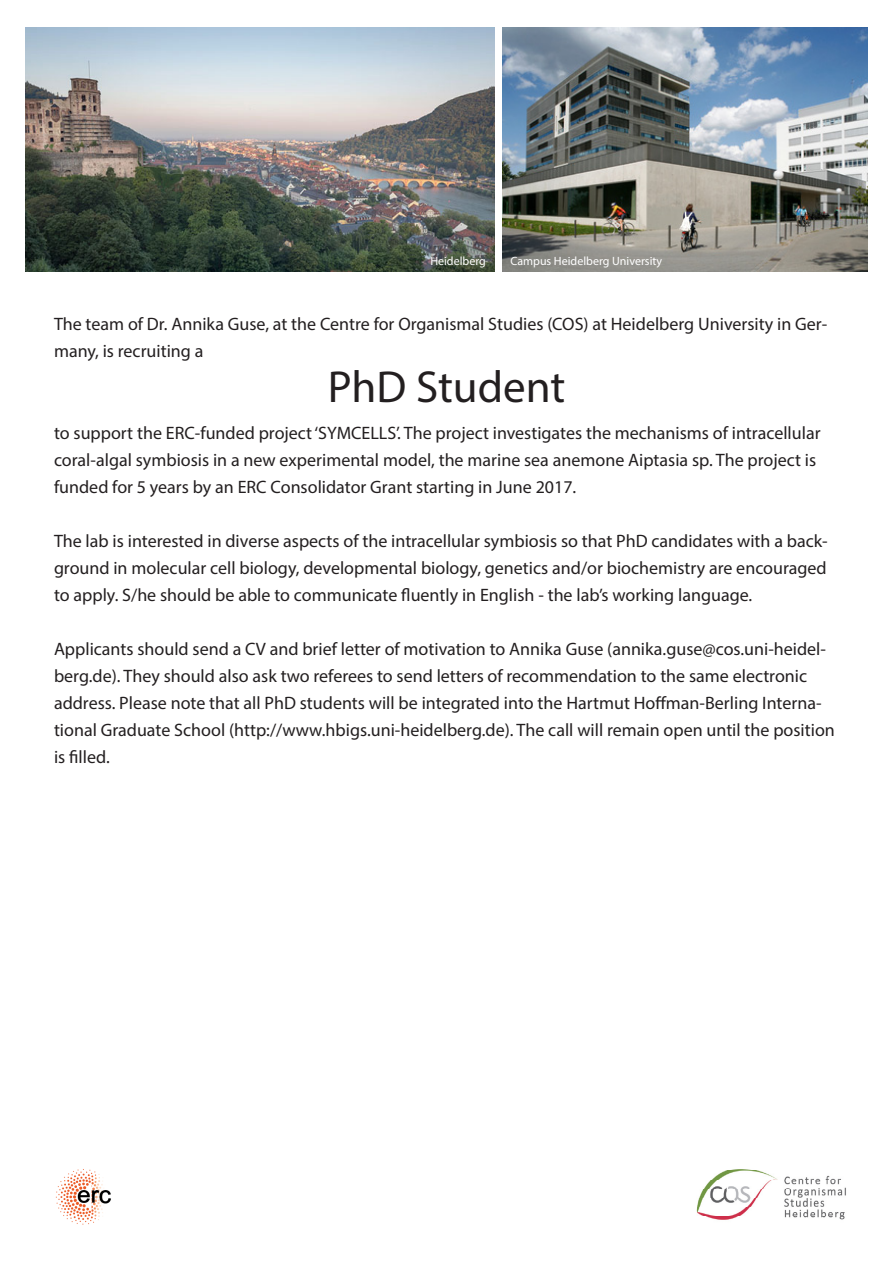
<style>
.page{position:relative;width:893px;height:1263px;background:#fff}
.page>*{position:absolute;margin:0;border:0;box-sizing:border-box;transform-origin:0 0}
.t1{font:45px "Myriad Pro";color:#231f20}
.t2{font:18px/27px "Myriad Pro";color:#231f20}
.t3{font:12px "Myriad Pro";color:#fff}
</style>
<div class="page">
<img style="left:26px;top:28px;width:469px;height:243px">
<img style="left:502px;top:28px;width:365px;height:243px">
<img style="left:696px;top:1169px;width:150px;height:51px">
<img style="left:55px;top:1169px;width:56px;height:56px">
<p class="t3" style="left:430px;top:253px;width:57px">Heidelberg</p>
<p class="t3" style="left:510px;top:253px;width:153px">Campus Heidelberg University</p>
<p class="t2" style="left:54px;top:310px;width:775px">The team of Dr. Annika Guse, at the Centre for Organismal Studies (COS) at Heidelberg University in Ger&shy;many, is recruiting a</p>
<p class="t1" style="left:328px;top:359px;width:239px">PhD Student</p>
<p class="t2" style="left:54px;top:419px;width:768px">to support the ERC-funded project ‘SYMCELLS’. The project investigates the mechanisms of intracellular coral-algal symbiosis in a new experimental model, the marine sea anemone Aiptasia sp. The project is funded for 5 years by an ERC Consolidator Grant starting in June 2017.</p>
<p class="t2" style="left:54px;top:527px;width:775px;text-align:justify">The lab is interested in diverse aspects of the intracellular symbiosis so that PhD candidates with a back&shy;ground in molecular cell biology, developmental biology, genetics and/or biochemistry are encouraged to apply. S/he should be able to communicate fluently in English - the lab’s working language.</p>
<p class="t2" style="left:54px;top:635px;width:782px">Applicants should send a CV and brief letter of motivation to Annika Guse (annika.guse@cos.uni-heidel&shy;berg.de). They should also ask two referees to send letters of recommendation to the same electronic address. Please note that all PhD students will be integrated into the Hartmut Hoffman-Berling Interna&shy;tional Graduate School (http://www.hbigs.uni-heidelberg.de). The call will remain open until the position is filled.</p>
</div>
